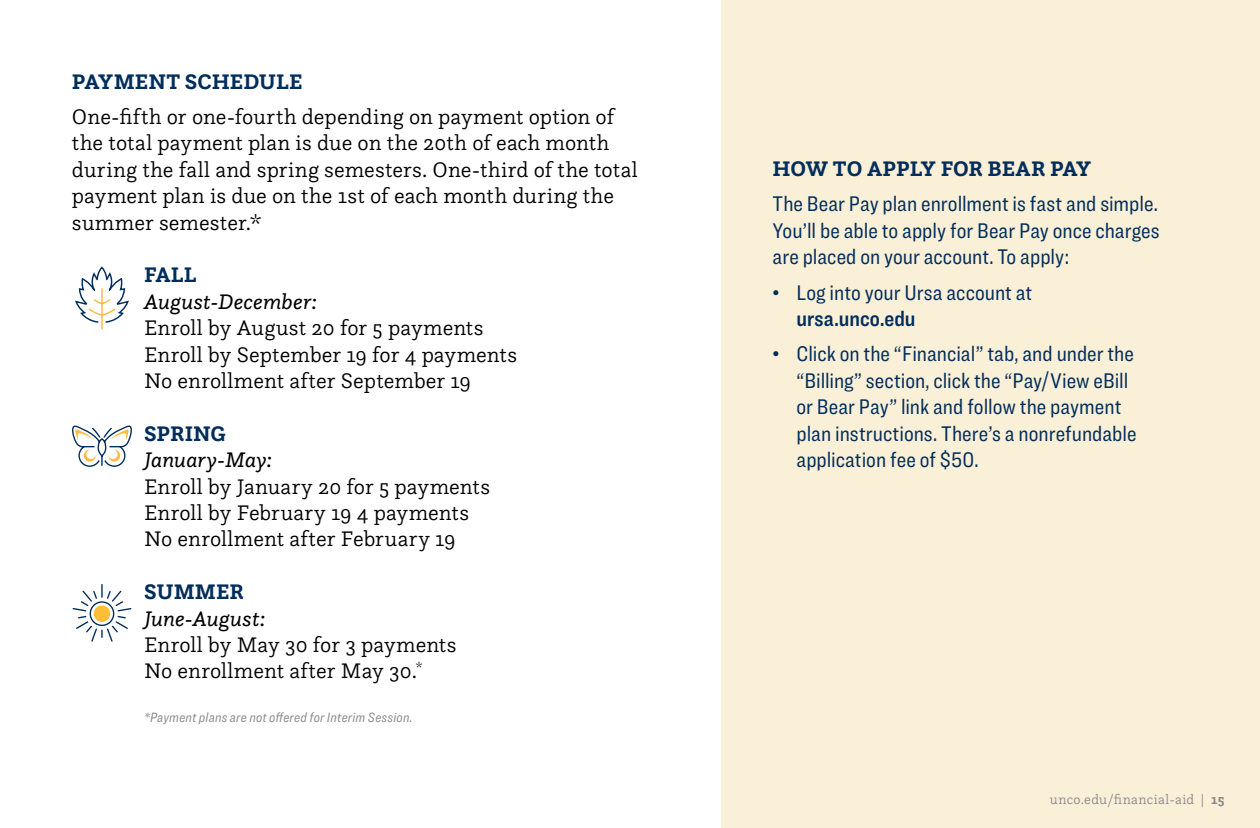
<style>
.page{position:relative;width:1260px;height:828px;background:#fff}
.page>*{position:absolute;margin:0;border:0;box-sizing:border-box;transform-origin:0 0}
.t1{font:300 22px/26.4px "Questa Slab";color:#000}
.t2{font:22px/26.4px "Ringside Condensed";color:#002d5b;text-align:justify}
.t3{font:700 22px "Questa Slab";color:#002d5b}
.t4{font:italic 22px "Questa Slab";color:#000}
.t5{font:22px "Ringside Condensed Semi";color:#002d5b}
.t6{font:italic 14px "Ringside Condensed";letter-spacing:.015em;color:#8a8a8d}
.t7{font:300 14px "Questa Slab";letter-spacing:.025em;color:#8a8a8d}
.s1{font-weight:700}
</style>
<div class="page">
<div style="left:721px;top:0;width:539px;height:828px;background:#faefd7"></div>
<svg style="left:72px;top:425px;width:60px;height:42px"></svg>
<svg style="left:75px;top:266px;width:54px;height:64px"></svg>
<svg style="left:72px;top:584px;width:60px;height:58px"></svg>
<p class="t3" style="left:72px;top:67px;width:232px">PAYMENT SCHEDULE</p>
<p class="t1" style="left:72px;top:103px;width:567px">One-fifth or one-fourth depending on payment option of the total payment plan is due on the 20th of each month during the fall and spring semesters. One-third of the total payment plan is due on the 1st of each month during the summer semester.*</p>
<p class="t3" style="left:144px;top:261px;width:54px">FALL</p>
<p class="t4" style="left:144px;top:287px;width:175px">August-December:</p>
<p class="t1" style="left:144px;top:314px;width:375px">Enroll by August 20 for 5 payments<br>Enroll by September 19 for 4 payments<br>No enrollment after September 19</p>
<p class="t3" style="left:144px;top:419px;width:83px">SPRING</p>
<p class="t4" style="left:144px;top:446px;width:130px">January-May:</p>
<p class="t1" style="left:144px;top:472px;width:348px">Enroll by January 20 for 5 payments<br>Enroll by February 19 4 payments<br>No enrollment after February 19</p>
<p class="t3" style="left:144px;top:578px;width:102px">SUMMER</p>
<p class="t4" style="left:144px;top:604px;width:123px">June-August:</p>
<p class="t1" style="left:144px;top:631px;width:314px">Enroll by May 30 for 3 payments<br>No enrollment after May 30.<sup>*</sup></p>
<p class="t6" style="left:144px;top:707px;width:270px">*Payment plans are not offered for Interim Session.</p>
<p class="t3" style="left:772px;top:154px;width:320px">HOW TO APPLY FOR BEAR PAY</p>
<p class="t2" style="left:772px;top:190px;width:389px">The Bear Pay plan enrollment is fast and simple.<br>You’ll be able to apply for Bear Pay once charges are placed on your account. To apply:</p>
<p class="t2" style="left:772px;top:279px;width:261px">• Log into your Ursa account at</p>
<p class="t5" style="left:797px;top:303px;width:121px">ursa.unco.edu</p>
<p class="t2" style="left:797px;top:340px;width:342px;text-align:left;text-indent:-24px">• Click on the “Financial” tab, and under the “Billing” section, click the “Pay/View eBill or Bear Pay” link and follow the payment plan instructions. There’s a nonrefundable application fee of $50.</p>
<p class="t7" style="left:1050px;top:791px;width:176px">unco.edu/financial-aid | <span class="s1">15</span></p>
</div>
